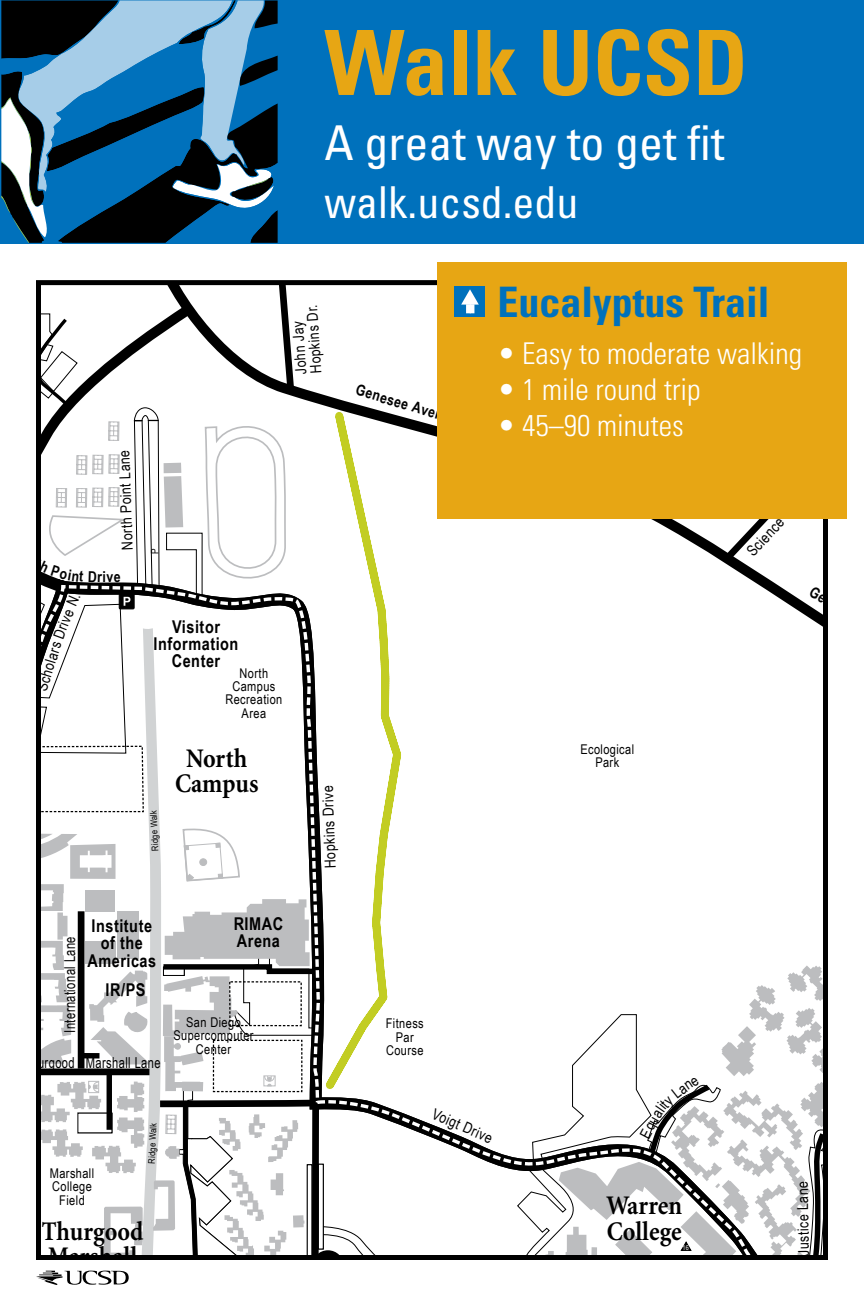
<style>
.page{position:relative;width:864px;height:1296px;background:#fff}
.page>*{position:absolute;margin:0;border:0;box-sizing:border-box;transform-origin:0 0}
.t1{font:700 condensed 90px "Univers";color:#e7a614}
.t2{font:condensed 48px "Univers";color:#fff}
.t3{font:condensed 44px "Univers";color:#fff}
.t4{font:700 condensed 42px "Univers";color:#0071bc}
.t5{font:300 condensed 30px "Univers";color:#fff}
.t6{font:700 26.9px/25.2px "Minion";color:#000;scale:.9 1}
.t7{font:700 17.6px/17.6px "Arial Narrow";letter-spacing:.03em;color:#000;text-align:center}
.t8{font:15.1px/15.1px "Arial Narrow";letter-spacing:.03em;color:#000}
.t9{font:15.1px "Arial Narrow";letter-spacing:.03em;color:#000;scale:.9 1}
.t10{font:700 15.1px "Arial Narrow";color:#000}
.t11{font:13.4px/13.4px "Arial Narrow";letter-spacing:.03em;color:#000;text-align:center}
.t12{font:10.1px "Arial Narrow";color:#000}
.t13{font:9.2px "Arial Narrow";color:#000}
.t14{font:6.7px "Arial Narrow";color:#fff}
</style>
<div class="page">
<div style="left:0;top:0;width:864px;height:244px;background:#0071bc"></div>
<div style="left:437px;top:262px;width:410px;height:257px;background:#e7a614"></div>
<div style="left:455px;top:286px;width:30px;height:31px;background:#0071bc"></div>
<svg style="left:461px;top:289px;width:18px;height:16px"></svg>
<div style="left:466px;top:304px;width:8px;height:9px;background:#fff"></div>
<svg style="left:1px;top:0;width:277px;height:243px"></svg>
<svg style="left:36px;top:1271px;width:93px;height:14px"></svg>
<svg style="left:517px;top:947px;width:309px;height:311px"></svg>
<svg style="left:36px;top:313px;width:408px;height:945px"></svg>
<h1 class="t1" style="left:324px;top:8px;width:425px">Walk UCSD</h1>
<h2 class="t2" style="left:324px;top:112px;width:401px">A great way to get fit</h2>
<h3 class="t3" style="left:324px;top:174px;width:256px">walk.ucsd.edu</h3>
<p class="t8" style="left:120px;top:550px;width:101px;rotate:-92deg">North Point Lane</p>
<p class="t10" style="left:103px;top:568px;width:20px">ive</p>
<p class="t8" style="left:294px;top:375px;width:70px;rotate:-94deg">John Jay<br>Hopkins Dr.</p>
<p class="t10" style="left:359px;top:380px;width:107px;rotate:17deg">Genesee Avenue</p>
<p class="t12" style="left:149px;top:554px;width:7px;rotate:-90deg">P</p>
<h3 class="t7" style="left:154px;top:618px;width:86px;line-height:16.8px">Visitor<br>Information<br>Center</h3>
<p class="t11" style="left:225px;top:666px;width:58px">North<br>Campus<br>Recreation<br>Area</p>
<p class="t13" style="left:150px;top:851px;width:42px;rotate:-92deg">Ridge Walk</p>
<h3 class="t6" style="left:175px;top:747px;width:94px;text-align:center">North<br>Campus</h3>
<p class="t8" style="left:323px;top:868px;width:84px;rotate:-92deg">Hopkins Drive</p>
<h3 class="t4" style="left:497px;top:277px;width:274px">Eucalyptus Trail</h3>
<h3 class="t5" style="left:497px;top:335px;width:306px">• Easy to moderate walking</h3>
<h3 class="t5" style="left:497px;top:371px;width:205px">• 1 mile round trip</h3>
<h3 class="t5" style="left:497px;top:407px;width:188px">• 45–90 minutes</h3>
<p class="t11" style="left:580px;top:742px;width:55px">Ecological<br>Park</p>
<p class="t9" style="left:61px;top:1033px;width:108px;rotate:-90deg">International Lane</p>
<h3 class="t7" style="left:88px;top:917px;width:70px">Institute of the<br>Americas</h3>
<h3 class="t7" style="left:106px;top:981px;width:41px">IR/PS</h3>
<p class="t9" style="left:24px;top:1054px;width:153px">Thurgood Marshall Lane</p>
<h3 class="t7" style="left:234px;top:914px;width:51px;text-align:left">RIMAC<br>Arena</h3>
<p class="t11" style="left:173px;top:1016px;width:82px">San Diego<br>Supercomputer<br>Center</p>
<p class="t11" style="left:50px;top:1166px;width:46px">Marshall<br>College<br>Field</p>
<p class="t13" style="left:146px;top:1163px;width:42px;rotate:-87deg">Ridge Walk</p>
<h3 class="t6" style="left:42px;top:1219px;width:114px">Thurgood<br>Marshall</h3>
<p class="t11" style="left:386px;top:1017px;width:39px">Fitness<br>Par<br>Course</p>
<p class="t8" style="left:436px;top:1106px;width:66px;rotate:24deg">Voigt Drive</p>
<h3 class="t6" style="left:606px;top:1194px;width:85px">Warren<br>College</h3>
<p class="t14" style="left:683px;top:1244px;width:8px">16</p>
<p class="t8" style="left:796px;top:1256px;width:76px;rotate:-91deg">Justice Lane</p>
</div>
